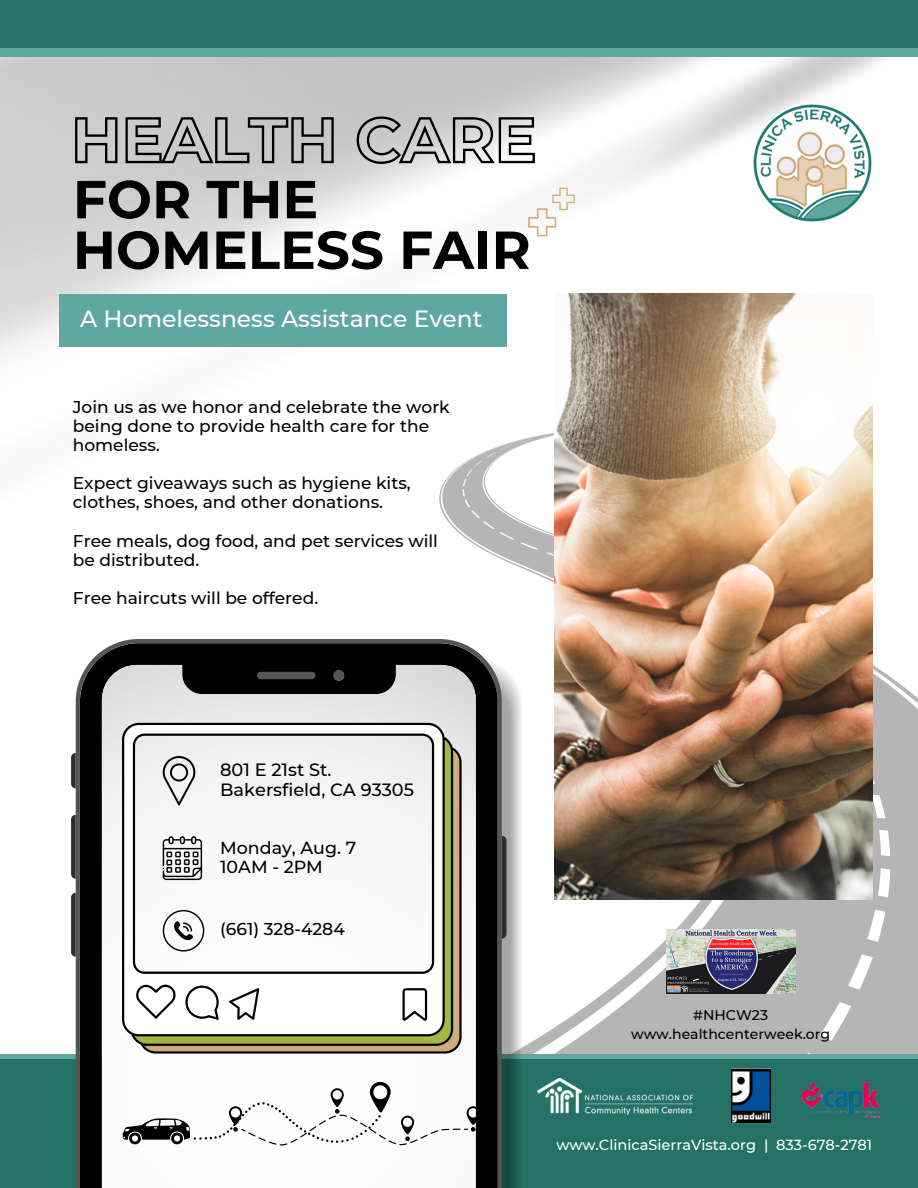
<style>
.page{position:relative;width:918px;height:1188px;background:#fff}
.page>*{position:absolute;margin:0;border:0;box-sizing:border-box;transform-origin:0 0}
.t1{font:700 53.4px/50.7px "Montserrat";color:#000}
.t2{font:500 23.4px "Montserrat";color:#fff}
.t3{font:500 17.7px/20.4px "Montserrat";color:#000}
.t4{font:500 17.4px "Montserrat";color:#000}
.t5{font:500 17.1px/19.2px "Montserrat";color:#000}
.t6{font:500 14.55px "Montserrat";color:#fff}
.t7{font:500 14.1px "Montserrat";color:#000}
</style>
<div class="page">
<svg style="left:443px;top:513px;width:475px;height:541px;fill:#b5b5b5"></svg>
<svg style="left:463px;top:513px;width:427px;height:541px"></svg>
<div style="left:0;top:1059px;width:918px;height:129px;background:#247266"></div>
<img style="left:0;top:56px;width:888px;height:457px">
<div style="left:59px;top:294px;width:447px;height:52px;background:#60a6a2"></div>
<img style="left:502px;top:659px;width:21px;height:529px">
<svg style="left:71px;top:753px;width:5px;height:35px"></svg>
<svg style="left:71px;top:815px;width:5px;height:64px"></svg>
<svg style="left:71px;top:893px;width:5px;height:64px"></svg>
<svg style="left:502px;top:836px;width:4px;height:103px"></svg>
<svg style="left:76px;top:639px;width:426px;height:549px;background:#8f8f8f"></svg>
<svg style="left:122px;top:723px;width:340px;height:331px"></svg>
<svg style="left:163px;top:756px;width:32px;height:50px"></svg>
<svg style="left:163px;top:836px;width:39px;height:44px"></svg>
<svg style="left:122px;top:1082px;width:358px;height:64px;background:#e2e2e2"></svg>
<div style="left:0;top:0;width:918px;height:56px;background:#60a6a2"></div>
<div style="left:0;top:0;width:918px;height:48px;background:#247266"></div>
<img style="left:554px;top:294px;width:318px;height:605px">
<img style="left:666px;top:930px;width:129px;height:64px">
<img style="left:538px;top:1078px;width:154px;height:36px">
<svg style="left:74px;top:115px;width:462px;height:50px;background:#a2a2a2"></svg>
<svg style="left:163px;top:910px;width:41px;height:42px"></svg>
<img style="left:801px;top:1082px;width:80px;height:36px">
<img style="left:731px;top:1069px;width:40px;height:54px">
<svg style="left:528px;top:188px;width:47px;height:48px"></svg>
<img style="left:753px;top:103px;width:119px;height:120px">
<p class="t1" style="left:73px;top:174px;width:459px">FOR THE<br>HOMELESS FAIR</p>
<p class="t2" style="left:80px;top:304px;width:404px">A Homelessness Assistance Event</p>
<p class="t5" style="left:73px;top:397px;width:378px">Join us as we honor and celebrate the work being done to provide health care for the homeless.</p>
<p class="t5" style="left:73px;top:473px;width:339px">Expect giveaways such as hygiene kits, clothes, shoes, and other donations.</p>
<p class="t5" style="left:73px;top:531px;width:367px">Free meals, dog food, and pet services will be distributed.</p>
<p class="t5" style="left:73px;top:588px;width:247px">Free haircuts will be offered.</p>
<p class="t3" style="left:220px;top:759px;width:195px">801 E 21st St.<br>Bakersfield, CA 93305</p>
<p class="t4" style="left:220px;top:837px;width:137px">Monday, Aug. 7</p>
<p class="t4" style="left:220px;top:856px;width:104px">10AM - 2PM</p>
<p class="t5" style="left:220px;top:920px;width:126px">(661) 328-4284</p>
<p class="t7" style="left:693px;top:1006px;width:76px">#NHCW23</p>
<p class="t7" style="left:631px;top:1025px;width:201px">www.healthcenterweek.org</p>
<p class="t6" style="left:556px;top:1136px;width:317px">www.ClinicaSierraVista.org | 833-678-2781</p>
</div>
